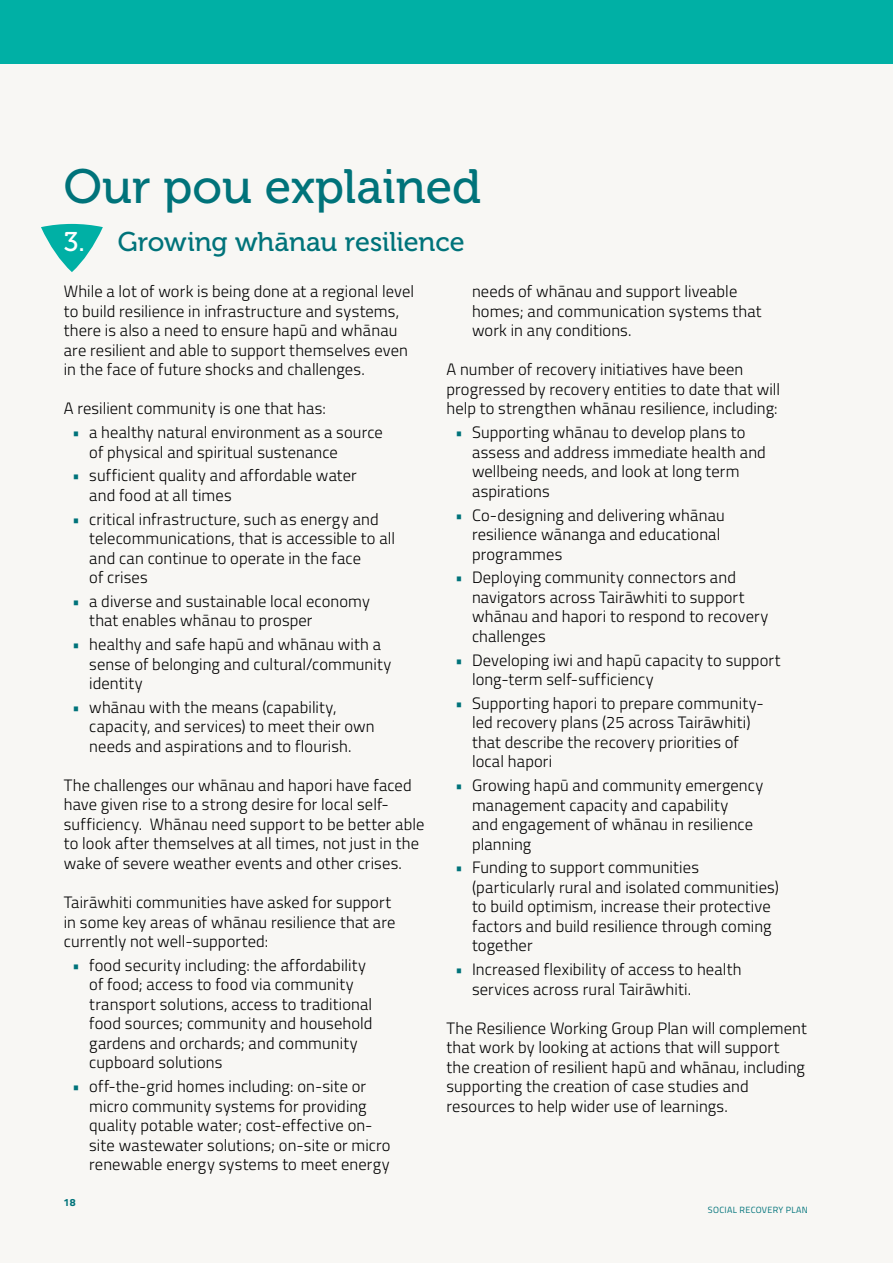
<style>
.page{position:relative;width:893px;height:1263px;background:#fff}
.page>*{position:absolute;margin:0;border:0;box-sizing:border-box;transform-origin:0 0}
.t1{font:48px "Museo 500";color:#00737a}
.t2{font:27px "Museo 500";letter-spacing:-.005em;color:#00737a}
.t3{font:300 16.5px/19.5px "Titillium";letter-spacing:.005em;color:#000}
.t4{font:700 10.5px "Titillium";color:#00737a}
.t5{font:9px "Titillium";letter-spacing:.035em;color:#00737a}
.s1{color:#fff}
.s2{color:#00737a}
</style>
<div class="page">
<div style="left:0;top:64px;width:893px;height:1199px;background:#f8f7f4"></div>
<svg style="left:41px;top:224px;width:62px;height:48px"></svg>
<div style="left:0;top:0;width:893px;height:64px;background:#00b0a5"></div>
<h1 class="t1" style="left:64px;top:160px;width:419px">Our pou explained</h1>
<h2 class="t2" style="left:64px;top:227px;width:402px"><span class="s1">3.</span> Growing whānau resilience</h2>
<p class="t3" style="left:64px;top:281px;width:352px">While a lot of work is being done at a regional level to build resilience in infrastructure and systems, there is also a need to ensure hapū and whānau are resilient and able to support themselves even in the face of future shocks and challenges.</p>
<p class="t3" style="left:64px;top:398px;width:264px">A resilient community is one that has:</p>
<p class="t3" style="left:89px;top:422px;width:295px;text-indent:-17px"><span class="s2">•</span> a healthy natural environment as a source of physical and spiritual sustenance</p>
<p class="t3" style="left:89px;top:465px;width:269px;text-indent:-17px"><span class="s2">•</span> sufficient quality and affordable water and food at all times</p>
<p class="t3" style="left:89px;top:508px;width:307px;text-indent:-17px"><span class="s2">•</span> critical infrastructure, such as energy and telecommunications, that is accessible to all and can continue to operate in the face<br>of crises</p>
<p class="t3" style="left:89px;top:591px;width:282px;text-indent:-17px"><span class="s2">•</span> a diverse and sustainable local economy that enables whānau to prosper</p>
<p class="t3" style="left:89px;top:634px;width:304px;text-indent:-17px"><span class="s2">•</span> healthy and safe hapū and whānau with a sense of belonging and cultural/community identity</p>
<p class="t3" style="left:89px;top:697px;width:287px;text-indent:-17px"><span class="s2">•</span> whānau with the means (capability, capacity, and services) to meet their own needs and aspirations and to flourish.</p>
<p class="t3" style="left:64px;top:775px;width:362px">The challenges our whānau and hapori have faced have given rise to a strong desire for local self&shy;sufficiency. Whānau need support to be better able to look after themselves at all times, not just in the wake of severe weather events and other crises.</p>
<p class="t3" style="left:64px;top:892px;width:333px">Tairāwhiti communities have asked for support in some key areas of whānau resilience that are currently not well-supported:</p>
<p class="t3" style="left:89px;top:954px;width:285px;text-indent:-17px"><span class="s2">•</span> food security including: the affordability of food; access to food via community transport solutions, access to traditional food sources; community and household gardens and orchards; and community cupboard solutions</p>
<p class="t3" style="left:89px;top:1076px;width:303px;text-indent:-17px"><span class="s2">•</span> off-the-grid homes including: on-site or micro community systems for providing quality potable water; cost-effective on&shy;site wastewater solutions; on-site or micro renewable energy systems to meet energy</p>
<p class="t3" style="left:472px;top:281px;width:291px">needs of whānau and support liveable homes; and communication systems that work in any conditions.</p>
<p class="t3" style="left:446px;top:359px;width:335px">A number of recovery initiatives have been progressed by recovery entities to date that will help to strengthen whānau resilience, including:</p>
<p class="t3" style="left:472px;top:422px;width:295px;text-indent:-17px"><span class="s2">•</span> Supporting whānau to develop plans to assess and address immediate health and wellbeing needs, and look at long term aspirations</p>
<p class="t3" style="left:472px;top:504px;width:254px;text-indent:-17px"><span class="s2">•</span> Co-designing and delivering whānau resilience wānanga and educational programmes</p>
<p class="t3" style="left:472px;top:567px;width:298px;text-indent:-17px"><span class="s2">•</span> Deploying community connectors and navigators across Tairāwhiti to support whānau and hapori to respond to recovery challenges</p>
<p class="t3" style="left:472px;top:649px;width:310px;text-indent:-17px"><span class="s2">•</span> Developing iwi and hapū capacity to support long-term self-sufficiency</p>
<p class="t3" style="left:472px;top:692px;width:293px;text-indent:-17px"><span class="s2">•</span> Supporting hapori to prepare community&shy;led recovery plans (25 across Tairāwhiti) that describe the recovery priorities of local hapori</p>
<p class="t3" style="left:472px;top:775px;width:293px;text-indent:-17px"><span class="s2">•</span> Growing hapū and community emergency management capacity and capability<br>and engagement of whānau in resilience planning</p>
<p class="t3" style="left:472px;top:857px;width:308px;text-indent:-17px"><span class="s2">•</span> Funding to support communities (particularly rural and isolated communities) to build optimism, increase their protective factors and build resilience through coming together</p>
<p class="t3" style="left:472px;top:959px;width:271px;text-indent:-17px"><span class="s2">•</span> Increased flexibility of access to health services across rural Tairāwhiti.</p>
<p class="t3" style="left:446px;top:1017px;width:362px">The Resilience Working Group Plan will complement that work by looking at actions that will support the creation of resilient hapū and whānau, including supporting the creation of case studies and resources to help wider use of learnings.</p>
<p class="t4" style="left:64px;top:1194px;width:14px">18</p>
<p class="t5" style="left:708px;top:1204px;width:101px">SOCIAL RECOVERY PLAN</p>
</div>
